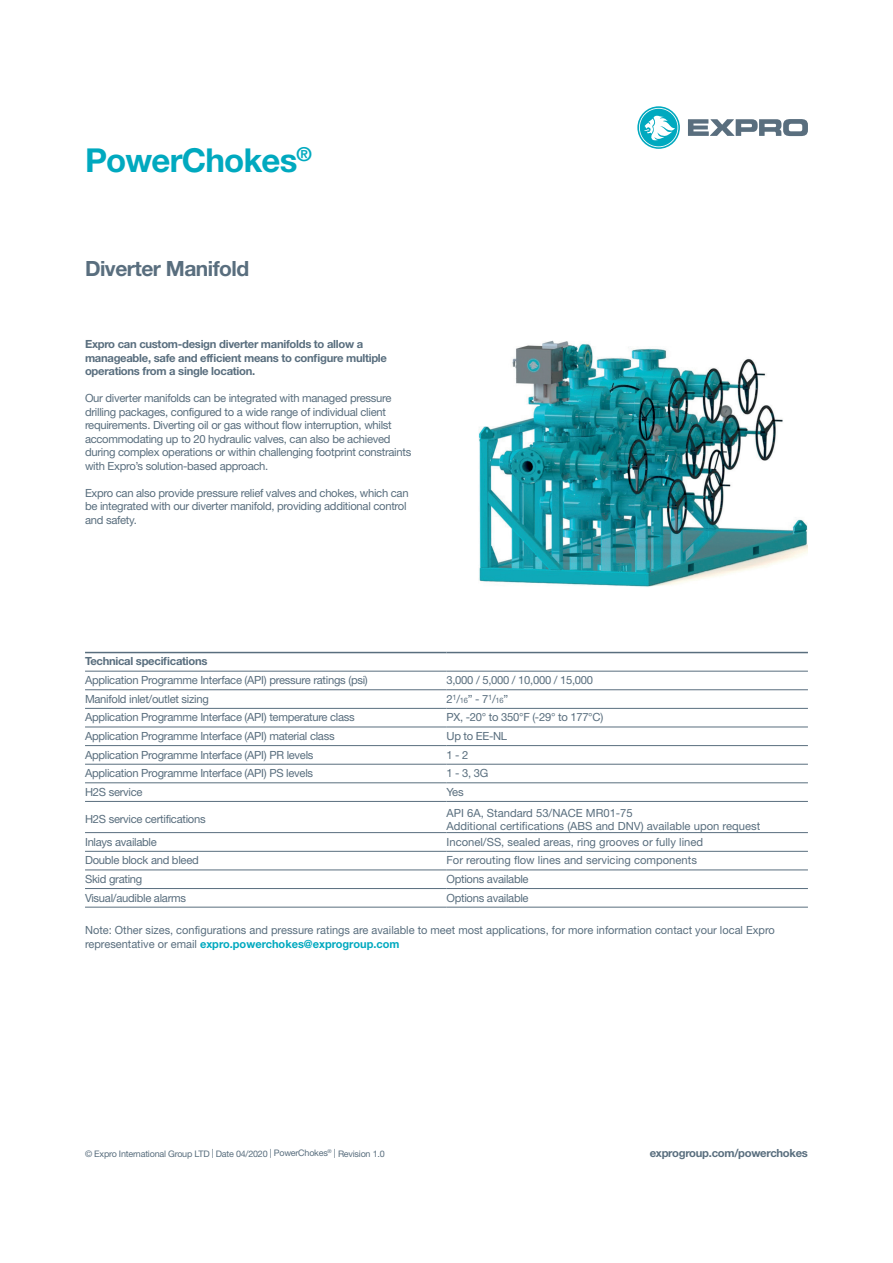
<style>
.page{position:relative;width:893px;height:1263px;background:#fff}
.page>*{position:absolute;margin:0;border:0;box-sizing:border-box;transform-origin:0 0}
.t1{font:700 33px "Helvetica Neue LT Std";letter-spacing:-.025em;color:#00a9bf}
.t2{font:700 21px "Helvetica Neue LT Std";letter-spacing:-.025em;color:#596e7e}
.t3{font:11.25px/13.5px "Helvetica Neue";letter-spacing:-.025em;color:#596e7e}
.t4{font:11.25px/13.5px "Helvetica Neue";color:#596e7e}
.t5{font:700 11.25px/13.5px "Helvetica Neue LT Std";letter-spacing:-.025em;color:#596e7e}
.t6{font:9px "Helvetica Neue";letter-spacing:-.025em;color:#596e7e}
.s1{font-size:7.5px}
.s2{font-family:"Helvetica Neue LT Std";font-weight:700;color:#00a9bf}
</style>
<div class="page">
<svg style="left:688px;top:119px;width:120px;height:17px"></svg>
<svg style="left:637px;top:106px;width:43px;height:43px"></svg>
<img style="left:478px;top:340px;width:330px;height:247px">
<hr style="left:85px;top:652px;width:361px;height:1px;background:#596e7e">
<hr style="left:446px;top:652px;width:362px;height:1px;background:#596e7e">
<hr style="left:85px;top:671px;width:361px;height:1px;background:#596e7e">
<hr style="left:446px;top:671px;width:362px;height:1px;background:#596e7e">
<hr style="left:85px;top:689px;width:361px;height:1px;background:#596e7e">
<hr style="left:446px;top:689px;width:362px;height:1px;background:#596e7e">
<hr style="left:85px;top:708px;width:361px;height:1px;background:#596e7e">
<hr style="left:446px;top:708px;width:362px;height:1px;background:#596e7e">
<hr style="left:85px;top:727px;width:361px;height:1px;background:#596e7e">
<hr style="left:446px;top:727px;width:362px;height:1px;background:#596e7e">
<hr style="left:85px;top:745px;width:361px;height:1px;background:#596e7e">
<hr style="left:446px;top:745px;width:362px;height:1px;background:#596e7e">
<hr style="left:85px;top:764px;width:361px;height:1px;background:#596e7e">
<hr style="left:446px;top:764px;width:362px;height:1px;background:#596e7e">
<hr style="left:85px;top:782px;width:361px;height:1px;background:#596e7e">
<hr style="left:446px;top:782px;width:362px;height:1px;background:#596e7e">
<hr style="left:85px;top:801px;width:361px;height:1px;background:#596e7e">
<hr style="left:446px;top:801px;width:362px;height:1px;background:#596e7e">
<hr style="left:85px;top:832px;width:361px;height:1px;background:#596e7e">
<hr style="left:446px;top:832px;width:362px;height:1px;background:#596e7e">
<hr style="left:85px;top:851px;width:361px;height:1px;background:#596e7e">
<hr style="left:446px;top:851px;width:362px;height:1px;background:#596e7e">
<hr style="left:85px;top:870px;width:361px;height:1px;background:#596e7e">
<hr style="left:446px;top:870px;width:362px;height:1px;background:#596e7e">
<hr style="left:85px;top:888px;width:361px;height:1px;background:#596e7e">
<hr style="left:446px;top:888px;width:362px;height:1px;background:#596e7e">
<hr style="left:85px;top:907px;width:361px;height:1px;background:#596e7e">
<hr style="left:446px;top:907px;width:362px;height:1px;background:#596e7e">
<p class="t1" style="left:85px;top:140px;width:228px">PowerChokes<sup>®</sup></p>
<p class="t2" style="left:85px;top:255px;width:166px">Diverter Manifold</p>
<p class="t5" style="left:85px;top:337px;width:303px">Expro can custom-design diverter manifolds to allow a manageable, safe and efficient means to configure multiple operations from a single location.</p>
<p class="t3" style="left:85px;top:391px;width:328px">Our diverter manifolds can be integrated with managed pressure drilling packages, configured to a wide range of individual client requirements. Diverting oil or gas without flow interruption, whilst accommodating up to 20 hydraulic valves, can also be achieved during complex operations or within challenging footprint constraints with Expro’s solution-based approach.</p>
<p class="t3" style="left:85px;top:486px;width:325px">Expro can also provide pressure relief valves and chokes, which can be integrated with our diverter manifold, providing additional control and safety.</p>
<p class="t5" style="left:85px;top:654px;width:124px">Technical specifications</p>
<p class="t3" style="left:85px;top:673px;width:284px">Application Programme Interface (API) pressure ratings (psi)</p>
<p class="t3" style="left:446px;top:673px;width:148px">3,000 / 5,000 / 10,000 / 15,000</p>
<p class="t3" style="left:85px;top:692px;width:125px">Manifold inlet/outlet sizing</p>
<p class="t3" style="left:446px;top:692px;width:63px">2<sup>1</sup>/<span class="s1">16</span>” - 7<sup>1</sup>/<span class="s1">16</span>”</p>
<p class="t3" style="left:85px;top:710px;width:271px">Application Programme Interface (API) temperature class</p>
<p class="t3" style="left:446px;top:710px;width:158px">PX, -20° to 350°F (-29° to 177°C)</p>
<p class="t3" style="left:85px;top:729px;width:251px">Application Programme Interface (API) material class</p>
<p class="t3" style="left:446px;top:729px;width:62px">Up to EE-NL</p>
<p class="t3" style="left:85px;top:748px;width:230px">Application Programme Interface (API) PR levels</p>
<p class="t3" style="left:446px;top:748px;width:24px">1 - 2</p>
<p class="t3" style="left:85px;top:766px;width:230px">Application Programme Interface (API) PS levels</p>
<p class="t3" style="left:446px;top:766px;width:43px">1 - 3, 3G</p>
<p class="t3" style="left:85px;top:785px;width:59px">H2S service</p>
<p class="t3" style="left:446px;top:785px;width:19px">Yes</p>
<p class="t3" style="left:85px;top:812px;width:122px">H2S service certifications</p>
<p class="t4" style="left:446px;top:806px;width:188px">API 6A, Standard 53/NACE MR01-75</p>
<p class="t4" style="left:446px;top:819px;width:315px">Additional certifications (ABS and DNV) available upon request</p>
<p class="t3" style="left:85px;top:835px;width:73px">Inlays available</p>
<p class="t4" style="left:446px;top:835px;width:258px">Inconel/SS, sealed areas, ring grooves or fully lined</p>
<p class="t3" style="left:85px;top:853px;width:115px">Double block and bleed</p>
<p class="t4" style="left:446px;top:853px;width:252px">For rerouting flow lines and servicing components</p>
<p class="t3" style="left:85px;top:872px;width:59px">Skid grating</p>
<p class="t3" style="left:446px;top:872px;width:84px">Options available</p>
<p class="t3" style="left:85px;top:891px;width:103px">Visual/audible alarms</p>
<p class="t3" style="left:446px;top:891px;width:84px">Options available</p>
<p class="t4" style="left:85px;top:923px;width:691px">Note: Other sizes, configurations and pressure ratings are available to meet most applications, for more information contact your local Expro representative or email <span class="s2">expro.powerchokes@exprogroup.com</span></p>
<p class="t6" style="left:85px;top:1148px;width:301px">© Expro International Group LTD | Date 04/2020 | PowerChokes<sup>®</sup> | Revision 1.0</p>
<p class="t5" style="left:650px;top:1146px;width:160px">exprogroup.com/powerchokes</p>
</div>
